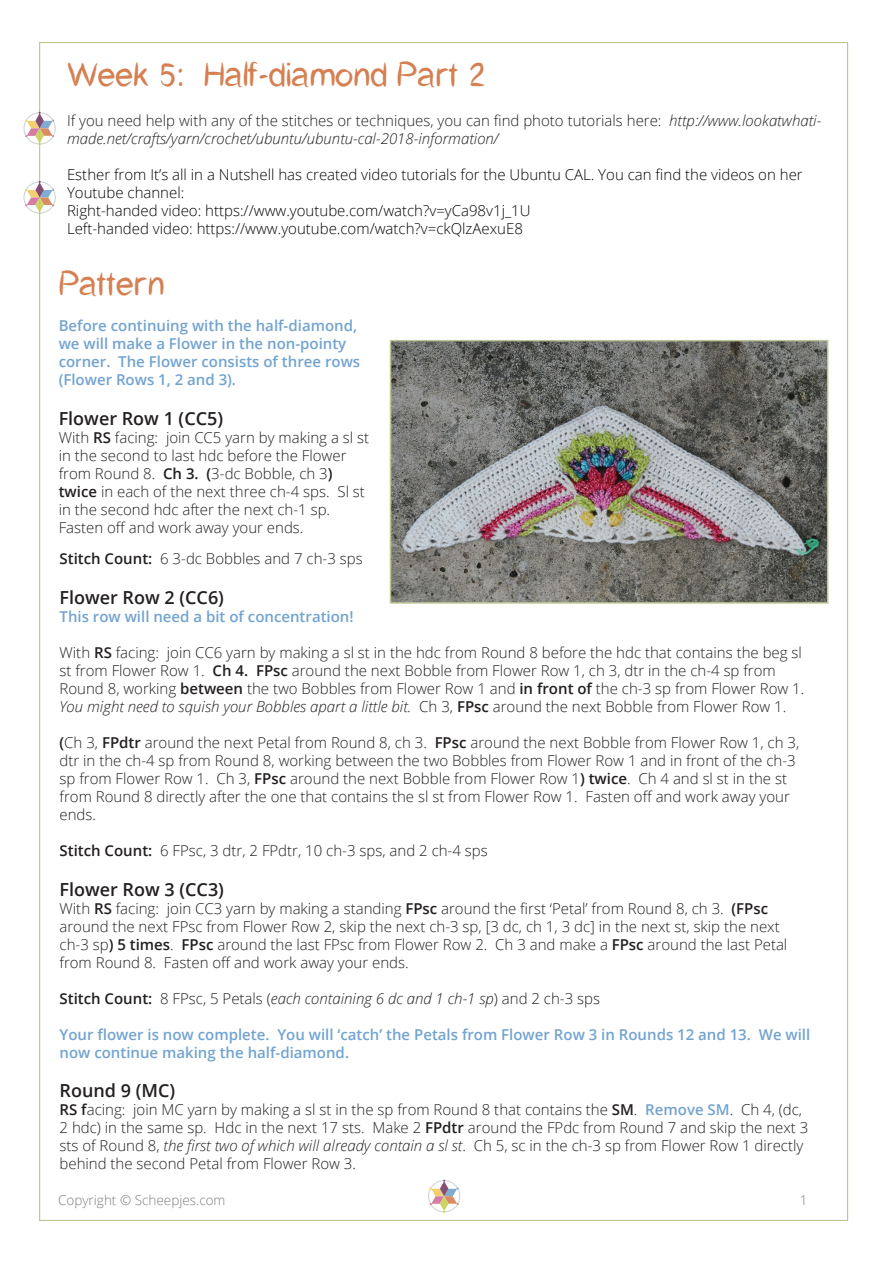
<style>
.page{position:relative;width:893px;height:1263px;background:#fff}
.page>*{position:absolute;margin:0;border:0;box-sizing:border-box;transform-origin:0 0}
.t1{font:33px "Cat Cafe";color:#d58052}
.t2{font:600 18px "Open Sans";color:#231f20}
.t3{font:300 15px/18px "Open Sans";color:#231f20}
.t4{font:600 15px/18px "Open Sans";color:#72a3d0}
.t5{font:300 15px/18px "Open Sans";color:#040503}
.t6{font:italic 300 15px/18px "Open Sans";color:#231f20}
.t7{font:300 13.5px "Open Sans";color:#7c807b}
.s1{font-style:normal}
.s2{font-weight:600}
.s3{font-style:italic}
.s4{font-weight:600;font-style:normal}
.s5{font-weight:600;color:#72a3d0}
</style>
<div class="page">
<div style="left:428px;top:1180px;width:32px;height:32px;border:1px solid #7e878d;border-radius:50%"></div>
<svg style="left:430px;top:1179px;width:29px;height:34px"></svg>
<div style="left:23px;top:112px;width:33px;height:33px;border:1px solid #7e878d;border-radius:50%"></div>
<svg style="left:25px;top:112px;width:29px;height:33px"></svg>
<div style="left:23px;top:181px;width:33px;height:33px;border:1px solid #7e878d;border-radius:50%"></div>
<svg style="left:25px;top:181px;width:29px;height:33px"></svg>
<img style="left:393px;top:343px;width:432px;height:258px">
<div style="left:390px;top:340px;width:438px;height:264px;border:2px solid #bcc695"></div>
<h1 class="t1" style="left:67px;top:57px;width:419px">Week 5: Half-diamond Part 2</h1>
<p class="t6" style="left:67px;top:111px;width:756px"><span class="s1">If you need help with any of the stitches or techniques, you can find photo tutorials here:</span> http://www.lookatwhati&shy;made.net/crafts/yarn/crochet/ubuntu/ubuntu-cal-2018-information/</p>
<p class="t5" style="left:67px;top:165px;width:737px">Esther from It’s all in a Nutshell has created video tutorials for the Ubuntu CAL. You can find the videos on her Youtube channel:<br>Right-handed video: https://www.youtube.com/watch?v=yCa98v1j_1U<br>Left-handed video: https://www.youtube.com/watch?v=ckQlzAexuE8</p>
<h1 class="t1" style="left:59px;top:266px;width:107px">Pattern</h1>
<p class="t4" style="left:59px;top:316px;width:303px">Before continuing with the half-diamond, we will make a Flower in the non-pointy corner. The Flower consists of three rows (Flower Rows 1, 2 and 3).</p>
<p class="t2" style="left:59px;top:406px;width:166px">Flower Row 1 (CC5)</p>
<p class="t3" style="left:59px;top:428px;width:312px">With <span class="s2">RS</span> facing: join CC5 yarn by making a sl st in the second to last hdc before the Flower from Round 8. <span class="s2">Ch 3. (</span>3-dc Bobble, ch 3<span class="s2">) twice</span> in each of the next three ch-4 sps. Sl st in the second hdc after the next ch-1 sp.<br>Fasten off and work away your ends.</p>
<p class="t3" style="left:60px;top:549px;width:305px"><span class="s2">Stitch Count:</span> 6 3-dc Bobbles and 7 ch-3 sps</p>
<p class="t2" style="left:60px;top:585px;width:166px">Flower Row 2 (CC6)</p>
<p class="t4" style="left:60px;top:607px;width:296px">This row will need a bit of concentration!</p>
<p class="t3" style="left:60px;top:643px;width:746px">With <span class="s2">RS</span> facing: join CC6 yarn by making a sl st in the hdc from Round 8 before the hdc that contains the beg sl st from Flower Row 1. <span class="s2">Ch 4. FPsc</span> around the next Bobble from Flower Row 1, ch 3, dtr in the ch-4 sp from Round 8, working <span class="s2">between</span> the two Bobbles from Flower Row 1 and <span class="s2">in front of</span> the ch-3 sp from Flower Row 1.<br><span class="s3">You might need to squish your Bobbles apart a little bit.</span> Ch 3, <span class="s2">FPsc</span> around the next Bobble from Flower Row 1.</p>
<p class="t3" style="left:60px;top:733px;width:741px"><span class="s2">(</span>Ch 3, <span class="s2">FPdtr</span> around the next Petal from Round 8, ch 3. <span class="s2">FPsc</span> around the next Bobble from Flower Row 1, ch 3, dtr in the ch-4 sp from Round 8, working between the two Bobbles from Flower Row 1 and in front of the ch-3 sp from Flower Row 1. Ch 3, <span class="s2">FPsc</span> around the next Bobble from Flower Row 1<span class="s2">) twice</span>. Ch 4 and sl st in the st from Round 8 directly after the one that contains the sl st from Flower Row 1. Fasten off and work away your ends.</p>
<p class="t3" style="left:60px;top:841px;width:430px"><span class="s2">Stitch Count:</span> 6 FPsc, 3 dtr, 2 FPdtr, 10 ch-3 sps, and 2 ch-4 sps</p>
<p class="t2" style="left:60px;top:877px;width:166px">Flower Row 3 (CC3)</p>
<p class="t3" style="left:60px;top:899px;width:729px">With <span class="s2">RS</span> facing: join CC3 yarn by making a standing <span class="s2">FPsc</span> around the first ‘Petal’ from Round 8, ch 3. <span class="s2">(FPsc </span>around the next FPsc from Flower Row 2, skip the next ch-3 sp, [3 dc, ch 1, 3 dc] in the next st, skip the next ch-3 sp<span class="s2">) 5 times</span>. <span class="s2">FPsc</span> around the last FPsc from Flower Row 2. Ch 3 and make a <span class="s2">FPsc</span> around the last Petal from Round 8. Fasten off and work away your ends.</p>
<p class="t6" style="left:60px;top:989px;width:542px"><span class="s4">Stitch Count:</span> <span class="s1">8 FPsc, 5 Petals (</span>each containing 6 dc and 1 ch-1 sp<span class="s1">) and 2 ch-3 sps</span></p>
<p class="t4" style="left:60px;top:1025px;width:752px">Your flower is now complete. You will ‘catch’ the Petals from Flower Row 3 in Rounds 12 and 13. We will now continue making the half-diamond.</p>
<p class="t2" style="left:60px;top:1078px;width:117px">Round 9 (MC)</p>
<p class="t3" style="left:60px;top:1100px;width:750px"><span class="s2">RS f</span>acing: join MC yarn by making a sl st in the sp from Round 8 that contains the <span class="s2">SM</span>. <span class="s5">Remove SM</span>. Ch 4, (dc, 2 hdc) in the same sp. Hdc in the next 17 sts. Make 2 <span class="s2">FPdtr</span> around the FPdc from Round 7 and skip the next 3 sts of Round 8, <span class="s3">the first two of which will already contain a sl st</span>. Ch 5, sc in the ch-3 sp from Flower Row 1 directly behind the second Petal from Flower Row 3.</p>
<p class="t7" style="left:58px;top:1190px;width:169px">Copyright © Scheepjes.com</p>
<p class="t7" style="left:800px;top:1190px;width:9px">1</p>
</div>
